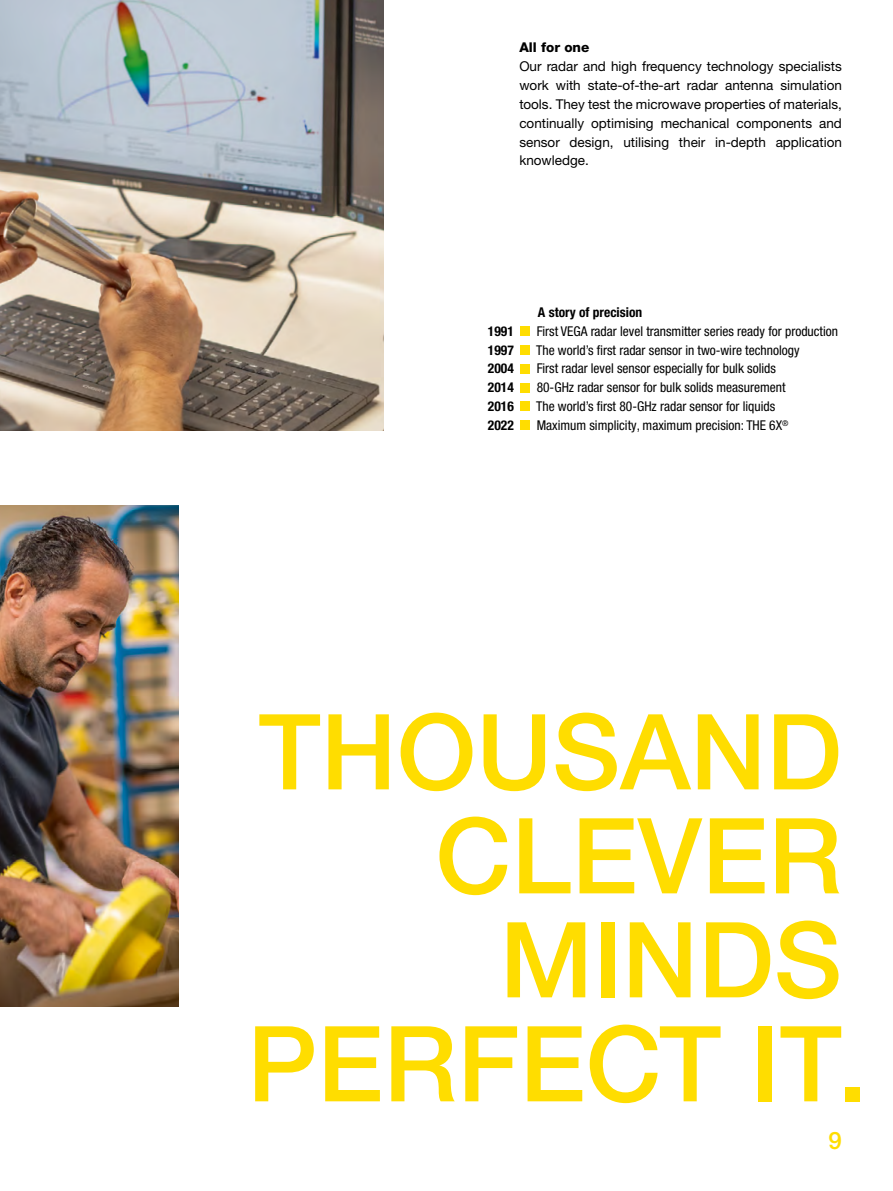
<style>
.page{position:relative;width:893px;height:1191px;background:#fff}
.page>*{position:absolute;margin:0;border:0;box-sizing:border-box;transform-origin:0 0}
.t1{font:500 105px/103.9px "Helvetica Neue LTW1 G";color:#fd0;text-align:right}
.t2{font:500 24px "Helvetica Neue LTW1 G";color:#fd0}
.t3{font:condensed 13.5px "Helvetica Neue LTW1 G";color:#000}
.t4{font:13.5px/18.9px "Helvetica Neue LTW1 G";color:#000;text-align:justify}
.t5{font:700 condensed 13.5px "Helvetica Neue LTW1 G";color:#000}
.t6{font:800 13.5px "Helvetica Neue LTW1 G";color:#000}
</style>
<div class="page">
<img style="left:0;top:506px;width:179px;height:501px">
<img style="left:0;top:0;width:383px;height:430px">
<div style="left:521px;top:326px;width:9px;height:9px;background:#fd0"></div>
<div style="left:521px;top:345px;width:9px;height:9px;background:#fd0"></div>
<div style="left:521px;top:364px;width:9px;height:9px;background:#fd0"></div>
<div style="left:521px;top:383px;width:9px;height:9px;background:#fd0"></div>
<div style="left:521px;top:402px;width:9px;height:9px;background:#fd0"></div>
<div style="left:521px;top:421px;width:9px;height:9px;background:#fd0"></div>
<p class="t6" style="left:519px;top:39px;width:71px">All for one</p>
<p class="t4" style="left:519px;top:57px;width:324px">Our radar and high frequency technology specialists work with state-of-the-art radar antenna simulation tools. They test the microwave properties of materials, continually optimising mechanical components and sensor design, utilising their in-depth application knowledge.</p>
<p class="t5" style="left:538px;top:304px;width:106px">A story of precision</p>
<p class="t5" style="left:488px;top:323px;width:27px">1991</p>
<p class="t3" style="left:537px;top:323px;width:303px">First VEGA radar level transmitter series ready for production</p>
<p class="t5" style="left:488px;top:341px;width:27px">1997</p>
<p class="t3" style="left:536px;top:342px;width:265px">The world’s first radar sensor in two-wire technology</p>
<p class="t5" style="left:488px;top:360px;width:27px">2004</p>
<p class="t3" style="left:537px;top:361px;width:241px">First radar level sensor especially for bulk solids</p>
<p class="t5" style="left:488px;top:379px;width:27px">2014</p>
<p class="t3" style="left:537px;top:379px;width:250px">80-GHz radar sensor for bulk solids measurement</p>
<p class="t5" style="left:488px;top:398px;width:27px">2016</p>
<p class="t3" style="left:536px;top:398px;width:241px">The world’s first 80-GHz radar sensor for liquids</p>
<p class="t5" style="left:488px;top:417px;width:27px">2022</p>
<p class="t3" style="left:537px;top:417px;width:253px">Maximum simplicity, maximum precision: THE 6X<sup>®</sup></p>
<h1 class="t1" style="left:247px;top:700px;width:622px">THOUSAND<br>CLEVER<br>MINDS<br>PERFECT IT.</h1>
<h2 class="t2" style="left:829px;top:1125px;width:15px">9</h2>
</div>
